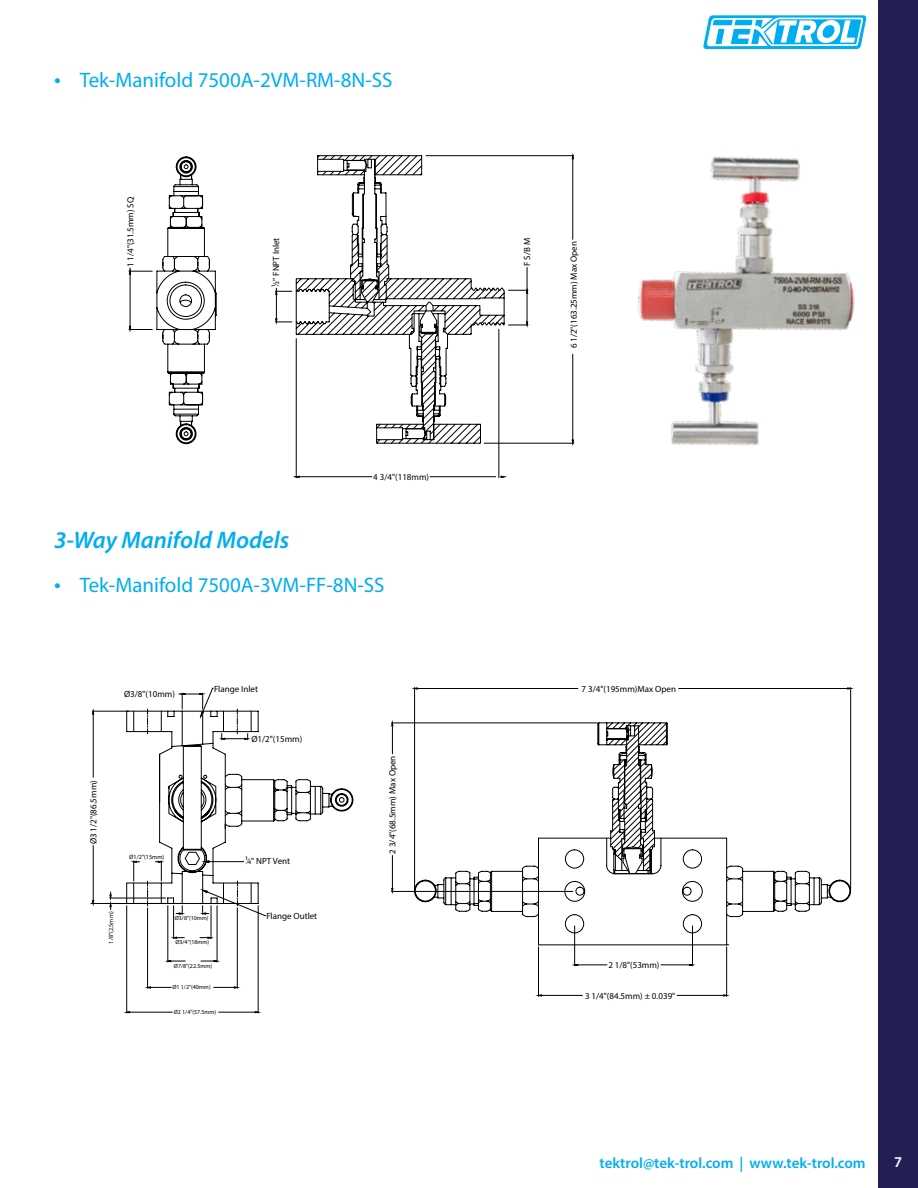
<style>
.page{position:relative;width:918px;height:1188px;background:#fff}
.page>*{position:absolute;margin:0;border:0;box-sizing:border-box;transform-origin:0 0}
.t1{font:italic 600 24px "Myriad Pro";color:#00aeef}
.t2{font:21px "Myriad Pro";color:#00aeef}
.t3{font:600 15px "Myriad Pro";color:#00aeef}
.t4{font:600 15px "Myriad Pro";color:#fff}
.t5{font:9px "Myriad Pro";color:#000}
.t6{font:6.15px "Myriad Pro";color:#000}
.t7{font:6px "Myriad Pro";color:#000}
.s1{font-size:24px}
</style>
<div class="page">
<svg style="left:703px;top:15px;width:163px;height:34px"></svg>
<div style="left:878px;top:0;width:40px;height:1188px;background:#231f54"></div>
<svg style="left:156px;top:156px;width:61px;height:288px"></svg>
<hr style="left:498px;top:329px;width:1px;height:149px;background:#000">
<hr style="left:294px;top:476px;width:78px;height:1px;background:#000">
<hr style="left:430px;top:476px;width:66px;height:1px;background:#000">
<svg style="left:293px;top:475px;width:7px;height:3px"></svg>
<svg style="left:500px;top:475px;width:7px;height:3px"></svg>
<hr style="left:130px;top:274px;width:1px;height:52px;background:#000">
<svg style="left:129px;top:325px;width:23px;height:7px"></svg>
<svg style="left:129px;top:267px;width:23px;height:8px"></svg>
<hr style="left:484px;top:443px;width:90px;height:1px;background:#000">
<hr style="left:426px;top:155px;width:148px;height:1px;background:#000">
<svg style="left:275px;top:155px;width:254px;height:289px"></svg>
<hr style="left:173px;top:906px;width:1px;height:33px;background:#000">
<hr style="left:211px;top:906px;width:1px;height:33px;background:#000">
<svg style="left:171px;top:936px;width:13px;height:3px"></svg>
<svg style="left:200px;top:936px;width:14px;height:3px"></svg>
<hr style="left:167px;top:906px;width:1px;height:56px;background:#000">
<hr style="left:217px;top:906px;width:1px;height:56px;background:#000">
<svg style="left:165px;top:960px;width:20px;height:3px"></svg>
<svg style="left:201px;top:960px;width:19px;height:3px"></svg>
<hr style="left:147px;top:908px;width:1px;height:80px;background:#000">
<hr style="left:237px;top:908px;width:1px;height:80px;background:#000">
<svg style="left:145px;top:986px;width:26px;height:3px"></svg>
<svg style="left:214px;top:986px;width:26px;height:3px"></svg>
<hr style="left:126px;top:906px;width:1px;height:107px;background:#000">
<hr style="left:258px;top:906px;width:1px;height:107px;background:#000">
<hr style="left:130px;top:1012px;width:42px;height:1px;background:#000">
<hr style="left:219px;top:1012px;width:36px;height:1px;background:#000">
<svg style="left:123px;top:1011px;width:8px;height:3px"></svg>
<svg style="left:254px;top:1011px;width:7px;height:3px"></svg>
<hr style="left:92px;top:711px;width:37px;height:1px;background:#000">
<hr style="left:93px;top:714px;width:1px;height:63px;background:#000">
<hr style="left:93px;top:846px;width:1px;height:54px;background:#000">
<svg style="left:92px;top:708px;width:3px;height:7px"></svg>
<svg style="left:414px;top:688px;width:437px;height:87px"></svg>
<svg style="left:411px;top:687px;width:7px;height:3px"></svg>
<svg style="left:847px;top:687px;width:7px;height:3px"></svg>
<hr style="left:539px;top:945px;width:190px;height:1px;background:#000">
<hr style="left:538px;top:947px;width:1px;height:49px;background:#000">
<hr style="left:726px;top:947px;width:1px;height:49px;background:#000">
<hr style="left:542px;top:995px;width:41px;height:1px;background:#000">
<hr style="left:677px;top:995px;width:47px;height:1px;background:#000">
<svg style="left:535px;top:994px;width:7px;height:3px"></svg>
<svg style="left:723px;top:994px;width:7px;height:3px"></svg>
<svg style="left:538px;top:917px;width:189px;height:50px"></svg>
<svg style="left:391px;top:722px;width:312px;height:212px"></svg>
<svg style="left:391px;top:720px;width:3px;height:7px"></svg>
<svg style="left:147px;top:775px;width:704px;height:142px"></svg>
<hr style="left:110px;top:898px;width:56px;height:1px;background:#000">
<hr style="left:117px;top:903px;width:49px;height:1px;background:#000">
<svg style="left:91px;top:892px;width:27px;height:18px"></svg>
<svg style="left:126px;top:687px;width:133px;height:228px"></svg>
<img style="left:551px;top:153px;width:304px;height:293px">
<h2 class="t2" style="left:54px;top:67px;width:340px"><span class="s1">•</span> Tek-Manifold 7500A-2VM-RM-8N-SS</h2>
<p class="t5" style="left:125px;top:267px;width:72px;rotate:-90deg">1 1/4"(31.5mm) SQ</p>
<p class="t5" style="left:271px;top:287px;width:51px;rotate:-90deg">1⁄2" FNPT Inlet</p>
<p class="t5" style="left:373px;top:471px;width:57px">4 3/4"(118mm)</p>
<h1 class="t1" style="left:54px;top:525px;width:237px">3-Way Manifold Models</h1>
<h2 class="t2" style="left:54px;top:572px;width:332px"><span class="s1">•</span> Tek-Manifold 7500A-3VM-FF-8N-SS</h2>
<p class="t5" style="left:124px;top:689px;width:52px">Ø3/8"(10mm)</p>
<p class="t5" style="left:88px;top:844px;width:65px;rotate:-90deg">Ø3 1/2"(86.5mm)</p>
<p class="t6" style="left:129px;top:853px;width:37px">Ø1/2"(15mm)</p>
<p class="t5" style="left:214px;top:683px;width:45px">Flange Inlet</p>
<p class="t5" style="left:251px;top:734px;width:52px">Ø1/2"(15mm)</p>
<p class="t5" style="left:245px;top:856px;width:46px">1⁄4" NPT Vent</p>
<p class="t6" style="left:107px;top:944px;width:34px;rotate:-90deg">1/8"(2.5mm)</p>
<p class="t7" style="left:175px;top:914px;width:35px">Ø3/8"(10mm)</p>
<p class="t7" style="left:175px;top:938px;width:35px">Ø3/4"(18mm)</p>
<p class="t7" style="left:174px;top:962px;width:40px">Ø7/8"(22.5mm)</p>
<p class="t7" style="left:172px;top:984px;width:40px">Ø1 1/2"(40mm)</p>
<p class="t7" style="left:174px;top:1008px;width:44px">Ø2 1/4"(57.5mm)</p>
<p class="t5" style="left:266px;top:910px;width:52px">Flange Outlet</p>
<p class="t5" style="left:387px;top:854px;width:100px;rotate:-90deg">2 3/4"(68.5mm) Max Open</p>
<p class="t5" style="left:522px;top:266px;width:29px;rotate:-90deg">F S/B M</p>
<p class="t5" style="left:568px;top:348px;width:109px;rotate:-90deg">6 1/2"(163.25mm) Max Open</p>
<p class="t5" style="left:582px;top:683px;width:96px">7 3/4"(195mm)Max Open</p>
<p class="t5" style="left:608px;top:960px;width:53px">2 1/8"(53mm)</p>
<p class="t5" style="left:585px;top:990px;width:92px">3 1/4"(84.5mm) ± 0.039"</p>
<h3 class="t3" style="left:600px;top:1154px;width:268px">tektrol@tek-trol.com | www.tek-trol.com</h3>
<h3 class="t4" style="left:894px;top:1152px;width:10px">7</h3>
</div>
